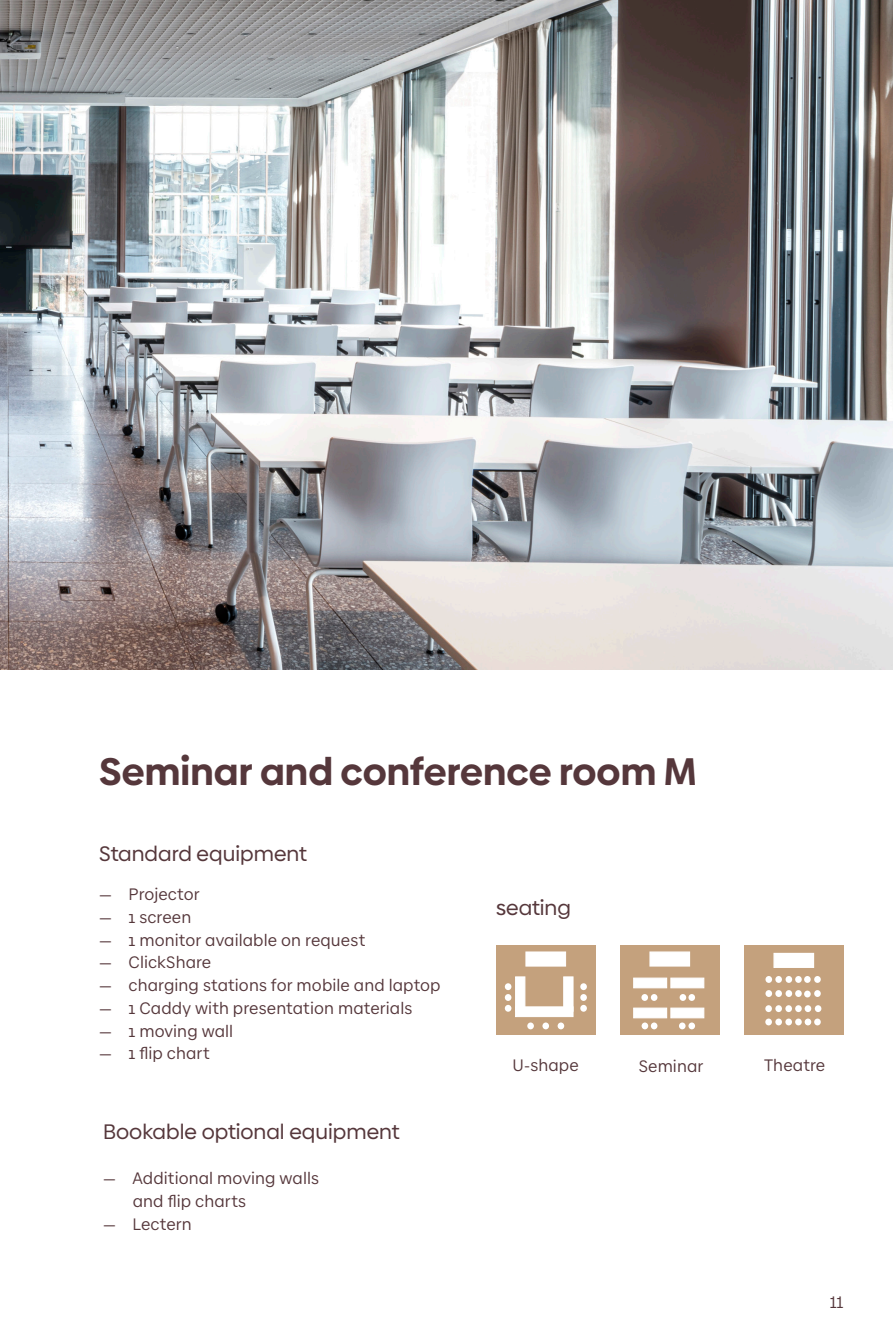
<style>
.page{position:relative;width:893px;height:1340px;background:#fff}
.page>*{position:absolute;margin:0;border:0;box-sizing:border-box;transform-origin:0 0}
.Überschrift{font:700 38.5px "Baloise Create Headline";color:#55373b}
.Überschrift_Untertit{font:21px "Baloise Create Headline";color:#55373b}
.BAL-Lauftext-N-9_5_1{font:16.62px/22.8px "Baloise Create Text";letter-spacing:.005em;color:#55373b}
</style>
<div class="page">
<img style="left:0;top:0;width:893px;height:670px">
<div style="left:496px;top:945px;width:99px;height:89px;background:#c4a17d"></div>
<div style="left:527px;top:1022px;width:7px;height:7px;background:#fff;border-radius:50%"></div>
<div style="left:542px;top:1022px;width:7px;height:7px;background:#fff;border-radius:50%"></div>
<div style="left:558px;top:1022px;width:6px;height:7px;background:#fff;border-radius:50%"></div>
<div style="left:580px;top:1004px;width:7px;height:7px;background:#fff;border-radius:50%"></div>
<div style="left:580px;top:994px;width:7px;height:6px;background:#fff;border-radius:50%"></div>
<svg style="left:505px;top:994px;width:6px;height:6px"></svg>
<div style="left:505px;top:1004px;width:6px;height:7px;background:#fff;border-radius:50%"></div>
<div style="left:580px;top:983px;width:7px;height:7px;background:#fff;border-radius:50%"></div>
<div style="left:505px;top:983px;width:6px;height:7px;background:#fff;border-radius:50%"></div>
<div style="left:525px;top:951px;width:41px;height:15px;background:#fff;border:1px solid #fff"></div>
<div style="left:515px;top:976px;width:10px;height:35px;background:#fff"></div>
<div style="left:515px;top:1006px;width:58px;height:11px;background:#fff;border:1px solid #fff"></div>
<div style="left:563px;top:976px;width:10px;height:35px;background:#fff;border:1px solid #fff"></div>
<div style="left:620px;top:945px;width:99px;height:89px;background:#c4a17d"></div>
<div style="left:641px;top:994px;width:7px;height:6px;background:#fff;border-radius:50%"></div>
<div style="left:642px;top:1022px;width:6px;height:7px;background:#fff;border-radius:50%"></div>
<svg style="left:680px;top:994px;width:6px;height:6px"></svg>
<div style="left:679px;top:1022px;width:7px;height:7px;background:#fff;border-radius:50%"></div>
<div style="left:688px;top:994px;width:7px;height:6px;background:#fff;border-radius:50%"></div>
<svg style="left:651px;top:994px;width:6px;height:6px"></svg>
<div style="left:688px;top:1022px;width:7px;height:7px;background:#fff;border-radius:50%"></div>
<div style="left:651px;top:1022px;width:6px;height:7px;background:#fff;border-radius:50%"></div>
<div style="left:649px;top:951px;width:41px;height:15px;background:#fff;border:1px solid #fff"></div>
<div style="left:633px;top:977px;width:34px;height:11px;background:#fff;border:1px solid #fff"></div>
<div style="left:633px;top:1007px;width:34px;height:11px;background:#fff;border:1px solid #fff"></div>
<div style="left:670px;top:977px;width:34px;height:11px;background:#fff;border:1px solid #fff"></div>
<div style="left:670px;top:1007px;width:34px;height:11px;background:#fff;border:1px solid #fff"></div>
<div style="left:744px;top:945px;width:99px;height:89px;background:#c4a17d"></div>
<div style="left:775px;top:990px;width:7px;height:7px;background:#fff;border-radius:50%"></div>
<div style="left:775px;top:976px;width:7px;height:6px;background:#fff;border-radius:50%"></div>
<div style="left:775px;top:1005px;width:7px;height:7px;background:#fff;border-radius:50%"></div>
<div style="left:775px;top:1018px;width:7px;height:7px;background:#fff;border-radius:50%"></div>
<div style="left:765px;top:976px;width:7px;height:6px;background:#fff;border-radius:50%"></div>
<div style="left:765px;top:990px;width:7px;height:7px;background:#fff;border-radius:50%"></div>
<div style="left:814px;top:990px;width:7px;height:7px;background:#fff;border-radius:50%"></div>
<div style="left:814px;top:1018px;width:7px;height:7px;background:#fff;border-radius:50%"></div>
<div style="left:795px;top:990px;width:7px;height:7px;background:#fff;border-radius:50%"></div>
<div style="left:795px;top:976px;width:7px;height:6px;background:#fff;border-radius:50%"></div>
<div style="left:795px;top:1005px;width:7px;height:7px;background:#fff;border-radius:50%"></div>
<div style="left:795px;top:1018px;width:7px;height:7px;background:#fff;border-radius:50%"></div>
<div style="left:814px;top:976px;width:7px;height:6px;background:#fff;border-radius:50%"></div>
<div style="left:804px;top:976px;width:7px;height:6px;background:#fff;border-radius:50%"></div>
<div style="left:804px;top:990px;width:7px;height:7px;background:#fff;border-radius:50%"></div>
<div style="left:785px;top:976px;width:7px;height:6px;background:#fff;border-radius:50%"></div>
<div style="left:785px;top:990px;width:7px;height:7px;background:#fff;border-radius:50%"></div>
<div style="left:815px;top:1005px;width:6px;height:7px;background:#fff;border-radius:50%"></div>
<div style="left:805px;top:1005px;width:6px;height:7px;background:#fff;border-radius:50%"></div>
<div style="left:805px;top:1018px;width:6px;height:7px;background:#fff;border-radius:50%"></div>
<div style="left:785px;top:1005px;width:7px;height:7px;background:#fff;border-radius:50%"></div>
<div style="left:785px;top:1018px;width:7px;height:7px;background:#fff;border-radius:50%"></div>
<div style="left:765px;top:1005px;width:7px;height:7px;background:#fff;border-radius:50%"></div>
<div style="left:765px;top:1018px;width:7px;height:7px;background:#fff;border-radius:50%"></div>
<div style="left:773px;top:952px;width:41px;height:16px;background:#fff;border:1px solid #fff"></div>
<p class="Überschrift" style="left:99px;top:741px;width:599px">Seminar and conference room M</p>
<p class="Überschrift_Untertit" style="left:99px;top:838px;width:209px">Standard equipment</p>
<p class="BAL-Lauftext-N-9_5_1" style="left:99px;top:882px;width:102px">— Projector</p>
<p class="BAL-Lauftext-N-9_5_1" style="left:99px;top:905px;width:94px">— 1 screen</p>
<p class="BAL-Lauftext-N-9_5_1" style="left:99px;top:928px;width:268px">— 1 monitor available on request</p>
<p class="BAL-Lauftext-N-9_5_1" style="left:99px;top:951px;width:114px">— ClickShare</p>
<p class="BAL-Lauftext-N-9_5_1" style="left:99px;top:973px;width:343px">— charging stations for mobile and laptop</p>
<p class="BAL-Lauftext-N-9_5_1" style="left:99px;top:996px;width:315px">— 1 Caddy with presentation materials</p>
<p class="BAL-Lauftext-N-9_5_1" style="left:99px;top:1019px;width:135px">— 1 moving wall</p>
<p class="BAL-Lauftext-N-9_5_1" style="left:99px;top:1042px;width:112px">— 1 flip chart</p>
<p class="Überschrift_Untertit" style="left:103px;top:1116px;width:298px">Bookable optional equipment</p>
<p class="BAL-Lauftext-N-9_5_1" style="left:133px;top:1166px;width:188px;text-indent:-30px">— Additional moving walls and flip charts</p>
<p class="BAL-Lauftext-N-9_5_1" style="left:103px;top:1212px;width:90px">— Lectern</p>
<p class="Überschrift_Untertit" style="left:496px;top:893px;width:76px">seating</p>
<p class="BAL-Lauftext-N-9_5_1" style="left:512px;top:1053px;width:68px">U-shape</p>
<p class="BAL-Lauftext-N-9_5_1" style="left:639px;top:1054px;width:66px">Seminar</p>
<p class="BAL-Lauftext-N-9_5_1" style="left:764px;top:1053px;width:63px">Theatre</p>
<p class="BAL-Lauftext-N-9_5_1" style="left:830px;top:1290px;width:15px">11</p>
</div>
